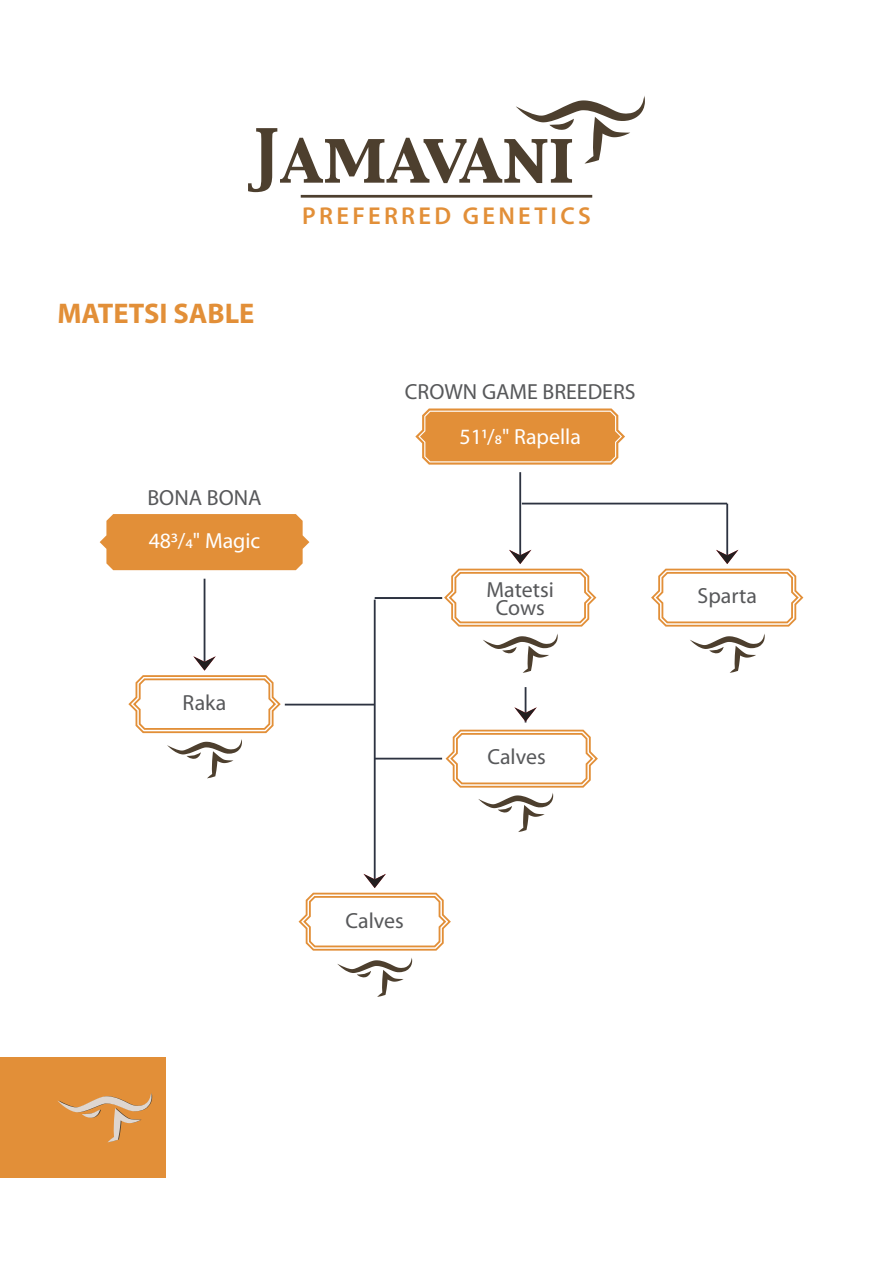
<style>
.page{position:relative;width:893px;height:1263px;background:#fff}
.page>*{position:absolute;margin:0;border:0;box-sizing:border-box;transform-origin:0 0}
.t1{font:700 28.5px "Myriad Pro";color:#e28f38}
.t2{font:600 24.45px "Myriad Pro";letter-spacing:.135em;color:#e28f38}
.t3{font:21.9px/18px "Myriad Pro";color:#57585a;text-align:center}
.t4{font:21.9px "Myriad Pro";color:#fff}
</style>
<div class="page">
<svg style="left:100px;top:514px;width:209px;height:56px;background:#e39544"></svg>
<div style="left:0;top:1057px;width:166px;height:121px;background:#e28f38"></div>
<svg style="left:57px;top:1093px;width:95px;height:49px"></svg>
<svg style="left:248px;top:96px;width:397px;height:96px"></svg>
<hr style="left:301px;top:195px;width:291px;height:3px;background:#4d3f2e">
<svg style="left:415px;top:408px;width:210px;height:57px;background:#e59d51"></svg>
<hr style="left:204px;top:579px;width:1px;height:89px;background:#2d3341">
<svg style="left:483px;top:633px;width:75px;height:40px"></svg>
<hr style="left:519px;top:472px;width:2px;height:90px;background:#2d3341">
<svg style="left:444px;top:550px;width:153px;height:77px"></svg>
<svg style="left:690px;top:633px;width:75px;height:40px"></svg>
<hr style="left:726px;top:504px;width:2px;height:58px;background:#2d3341">
<svg style="left:651px;top:550px;width:153px;height:77px"></svg>
<hr style="left:525px;top:687px;width:1px;height:35px;background:#2d3341">
<svg style="left:514px;top:707px;width:23px;height:15px"></svg>
<svg style="left:337px;top:958px;width:75px;height:39px"></svg>
<hr style="left:374px;top:600px;width:2px;height:284px;background:#2d3341">
<svg style="left:298px;top:874px;width:153px;height:77px"></svg>
<hr style="left:522px;top:503px;width:205px;height:1px;background:#2d3341">
<hr style="left:375px;top:597px;width:67px;height:2px;background:#2d3341">
<hr style="left:375px;top:758px;width:67px;height:1px;background:#2d3341">
<hr style="left:285px;top:704px;width:90px;height:1px;background:#2d3341">
<svg style="left:128px;top:656px;width:153px;height:122px"></svg>
<svg style="left:445px;top:729px;width:153px;height:103px"></svg>
<h1 class="t1" style="left:57px;top:295px;width:199px">MATETSI SABLE</h1>
<p class="t3" style="left:147px;top:488px;width:116px">BONA BONA</p>
<p class="t4" style="left:149px;top:527px;width:113px">483/4" Magic</p>
<p class="t3" style="left:183px;top:693px;width:45px">Raka</p>
<p class="t2" style="left:302px;top:200px;width:290px">PREFERRED GENETICS</p>
<p class="t3" style="left:405px;top:382px;width:232px">CROWN GAME BREEDERS</p>
<p class="t4" style="left:459px;top:423px;width:123px">511/8" Rapella</p>
<p class="t3" style="left:487px;top:581px;width:69px">Matetsi<br>Cows</p>
<p class="t3" style="left:487px;top:747px;width:60px">Calves</p>
<p class="t3" style="left:346px;top:911px;width:60px">Calves</p>
<p class="t3" style="left:698px;top:587px;width:61px">Sparta</p>
</div>
